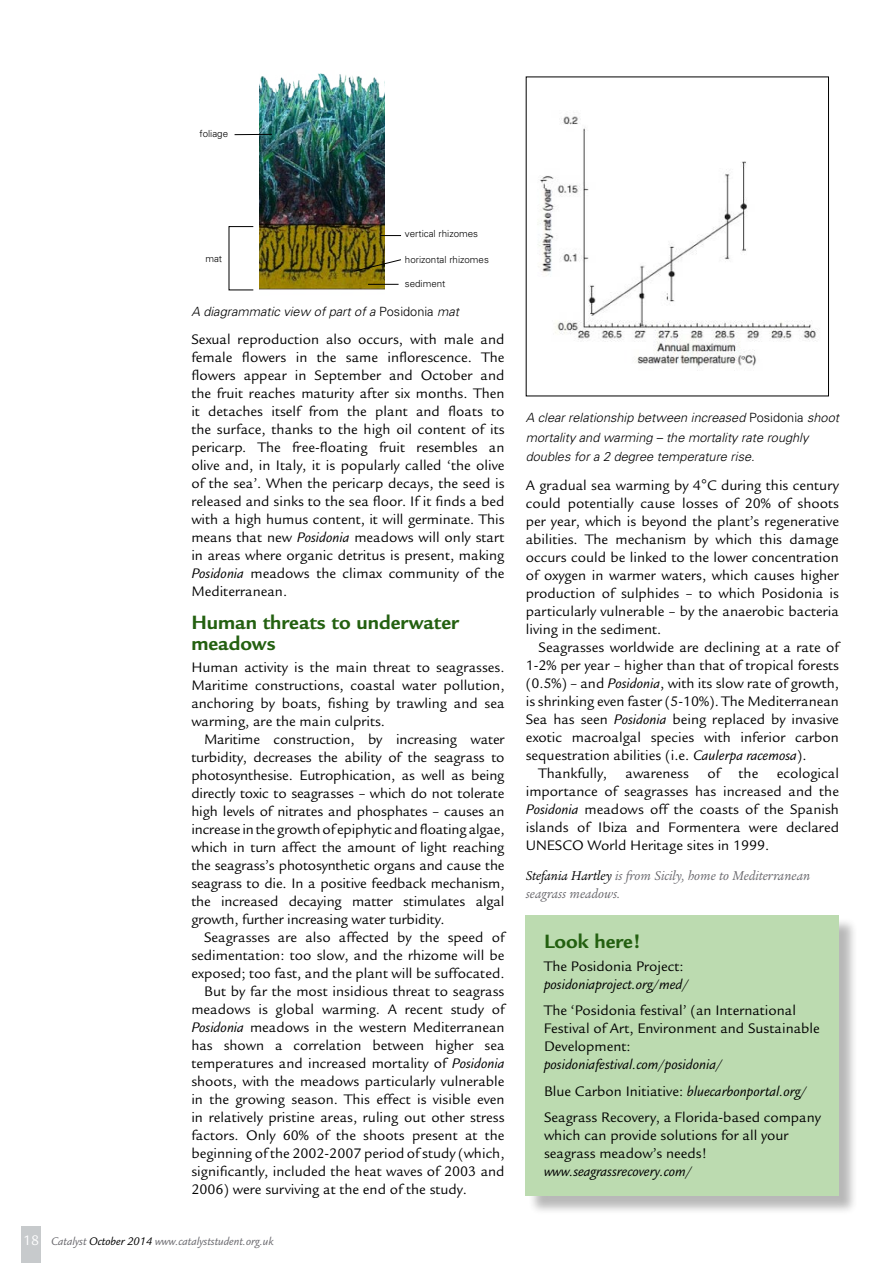
<style>
.page{position:relative;width:893px;height:1263px;background:#fff}
.page>*{position:absolute;margin:0;border:0;box-sizing:border-box;transform-origin:0 0}
.t1{font:700 21px/21px "Legacy Sans";color:#236010}
.t2{font:15px/18px "Legacy Sans";color:#000;text-align:justify}
.t3{font:italic 15px "Legacy Sans";color:#000}
.t4{font:italic 13.95px/18px "Legacy Ser ITC";color:#68676c}
.t5{font:italic 300 12.75px/19.5px "Univers";color:#000}
.t6{font:italic 12px "Legacy Sans";color:#68676c}
.t7{font:300 9.75px "Univers";color:#000}
.s1{font-style:normal}
.s2{font-style:italic}
.s3{font-style:normal;font-size:15px;color:#fff}
.s4{color:#000}
</style>
<div class="page">
<div style="left:528px;top:917px;width:330px;height:298px;background:#000;opacity:.28"></div>
<div style="left:526px;top:915px;width:313px;height:281px;background:#bcdbb0"></div>
<div style="left:21px;top:1226px;width:20px;height:37px;background:#c7cacc"></div>
<img style="left:537px;top:116px;width:279px;height:255px">
<img style="left:259px;top:73px;width:126px;height:217px">
<hr style="left:368px;top:284px;width:31px;height:1px;background:#000">
<hr style="left:235px;top:134px;width:37px;height:1px;background:#000">
<svg style="left:353px;top:259px;width:48px;height:13px"></svg>
<svg style="left:380px;top:235px;width:21px;height:1px"></svg>
<p class="t7" style="left:199px;top:128px;width:30px">foliage</p>
<p class="t7" style="left:205px;top:252px;width:18px">mat</p>
<p class="t7" style="left:405px;top:228px;width:75px">vertical rhizomes</p>
<p class="t7" style="left:405px;top:253px;width:85px">horizontal rhizomes</p>
<p class="t7" style="left:405px;top:278px;width:42px">sediment</p>
<p class="t5" style="left:191px;top:301px;width:269px">A diagrammatic view of part of a <span class="s1">Posidonia</span> mat</p>
<p class="t2" style="left:191px;top:331px;width:315px">Sexual reproduction also occurs, with male and female flowers in the same inflorescence. The flowers appear in September and October and the fruit reaches maturity after six months. Then it detaches itself from the plant and floats to the surface, thanks to the high oil content of its pericarp. The free-floating fruit resembles an olive and, in Italy, it is popularly called ‘the olive of the sea’. When the pericarp decays, the seed is released and sinks to the sea floor. If it finds a bed with a high humus content, it will germinate. This means that new <span class="s2">Posidonia</span> meadows will only start in areas where organic detritus is present, making <span class="s2">Posidonia</span> meadows the climax community of the Mediterranean.</p>
<h1 class="t1" style="left:191px;top:612px;width:269px">Human threats to underwater meadows</h1>
<p class="t2" style="left:191px;top:658px;width:315px">Human activity is the main threat to seagrasses.<br>Maritime constructions, coastal water pollution, anchoring by boats, fishing by trawling and sea warming, are the main culprits.</p>
<p class="t2" style="left:191px;top:730px;width:315px;text-indent:13px">Maritime construction, by increasing water turbidity, decreases the ability of the seagrass to photosynthesise. Eutrophication, as well as being directly toxic to seagrasses – which do not tolerate high levels of nitrates and phosphates – causes an increase in the growth of epiphytic and floating algae, which in turn affect the amount of light reaching the seagrass’s photosynthetic organs and cause the seagrass to die. In a positive feedback mechanism, the increased decaying matter stimulates algal growth, further increasing water turbidity.</p>
<p class="t2" style="left:204px;top:928px;width:302px">Seagrasses are also affected by the speed of</p>
<p class="t2" style="left:191px;top:946px;width:315px">sedimentation: too slow, and the rhizome will be</p>
<p class="t2" style="left:191px;top:964px;width:315px">exposed; too fast, and the plant will be suffocated.</p>
<p class="t2" style="left:204px;top:982px;width:302px">But by far the most insidious threat to seagrass</p>
<p class="t2" style="left:191px;top:1000px;width:315px">meadows is global warming. A recent study of</p>
<p class="t2" style="left:191px;top:1018px;width:315px"><span class="s2">Posidonia</span> meadows in the western Mediterranean</p>
<p class="t2" style="left:191px;top:1036px;width:315px">has shown a correlation between higher sea</p>
<p class="t2" style="left:191px;top:1054px;width:315px">temperatures and increased mortality of <span class="s2">Posidonia</span></p>
<p class="t2" style="left:191px;top:1072px;width:315px">shoots, with the meadows particularly vulnerable</p>
<p class="t2" style="left:191px;top:1090px;width:315px">in the growing season. This effect is visible even</p>
<p class="t2" style="left:191px;top:1108px;width:315px">in relatively pristine areas, ruling out other stress</p>
<p class="t2" style="left:191px;top:1126px;width:315px">factors. Only 60% of the shoots present at the</p>
<p class="t2" style="left:191px;top:1144px;width:315px">beginning of the 2002-2007 period of study (which,</p>
<p class="t2" style="left:191px;top:1162px;width:315px">significantly, included the heat waves of 2003 and</p>
<p class="t2" style="left:191px;top:1180px;width:277px">2006) were surviving at the end of the study.</p>
<p class="t6" style="left:23px;top:1235px;width:252px"><span class="s3">18</span> Catalyst <span class="s4">October 2014</span> www.catalyststudent.org.uk</p>
<p class="t5" style="left:526px;top:407px;width:315px">A clear relationship between increased <span class="s1">Posidonia</span> shoot mortality and warming – the mortality rate roughly doubles for a 2 degree temperature rise.</p>
<p class="t2" style="left:526px;top:476px;width:315px">A gradual sea warming by 4 C during this century could potentially cause losses of 20% of shoots per year, which is beyond the plant’s regenerative abilities. The mechanism by which this damage occurs could be linked to the lower concentration of oxygen in warmer waters, which causes higher production of sulphides – to which Posidonia is particularly vulnerable – by the anaerobic bacteria living in the sediment.</p>
<p class="t2" style="left:526px;top:638px;width:315px;text-indent:13px">Seagrasses worldwide are declining at a rate of 1-2% per year – higher than that of tropical forests (0.5%) – and <span class="s2">Posidonia</span>, with its slow rate of growth, is shrinking even faster (5-10%). The Mediterranean Sea has seen <span class="s2">Posidonia</span> being replaced by invasive exotic macroalgal species with inferior carbon sequestration abilities (i.e. <span class="s2">Caulerpa racemosa</span>).</p>
<p class="t2" style="left:526px;top:764px;width:315px;text-indent:13px">Thankfully, awareness of the ecological importance of seagrasses has increased and the <span class="s2">Posidonia</span> meadows off the coasts of the Spanish islands of Ibiza and Formentera were declared UNESCO World Heritage sites in 1999.</p>
<p class="t4" style="left:526px;top:867px;width:286px"><span class="s4">Stefania Hartley</span> is from Sicily, home to Mediterranean seagrass meadows.</p>
<h1 class="t1" style="left:544px;top:931px;width:98px">Look here!</h1>
<p class="t2" style="left:544px;top:957px;width:141px">The Posidonia Project:</p>
<p class="t3" style="left:544px;top:976px;width:146px">posidoniaproject.org/med/</p>
<p class="t2" style="left:544px;top:1001px;width:277px;text-align:left">The ‘Posidonia festival’ (an International<br>Festival of Art, Environment and Sustainable<br>Development:</p>
<p class="t2" style="left:544px;top:1051px;width:278px;line-height:26.5px;text-align:left"><span class="s2">posidoniafestival.com/posidonia/<br></span>Blue Carbon Initiative: <span class="s2">bluecarbonportal.org/<br></span>Seagrass Recovery, a Florida-based company</p>
<p class="t2" style="left:544px;top:1126px;width:246px">which can provide solutions for all your seagrass meadow’s needs!</p>
<p class="t3" style="left:544px;top:1163px;width:150px">www.seagrassrecovery.com/</p>
</div>
